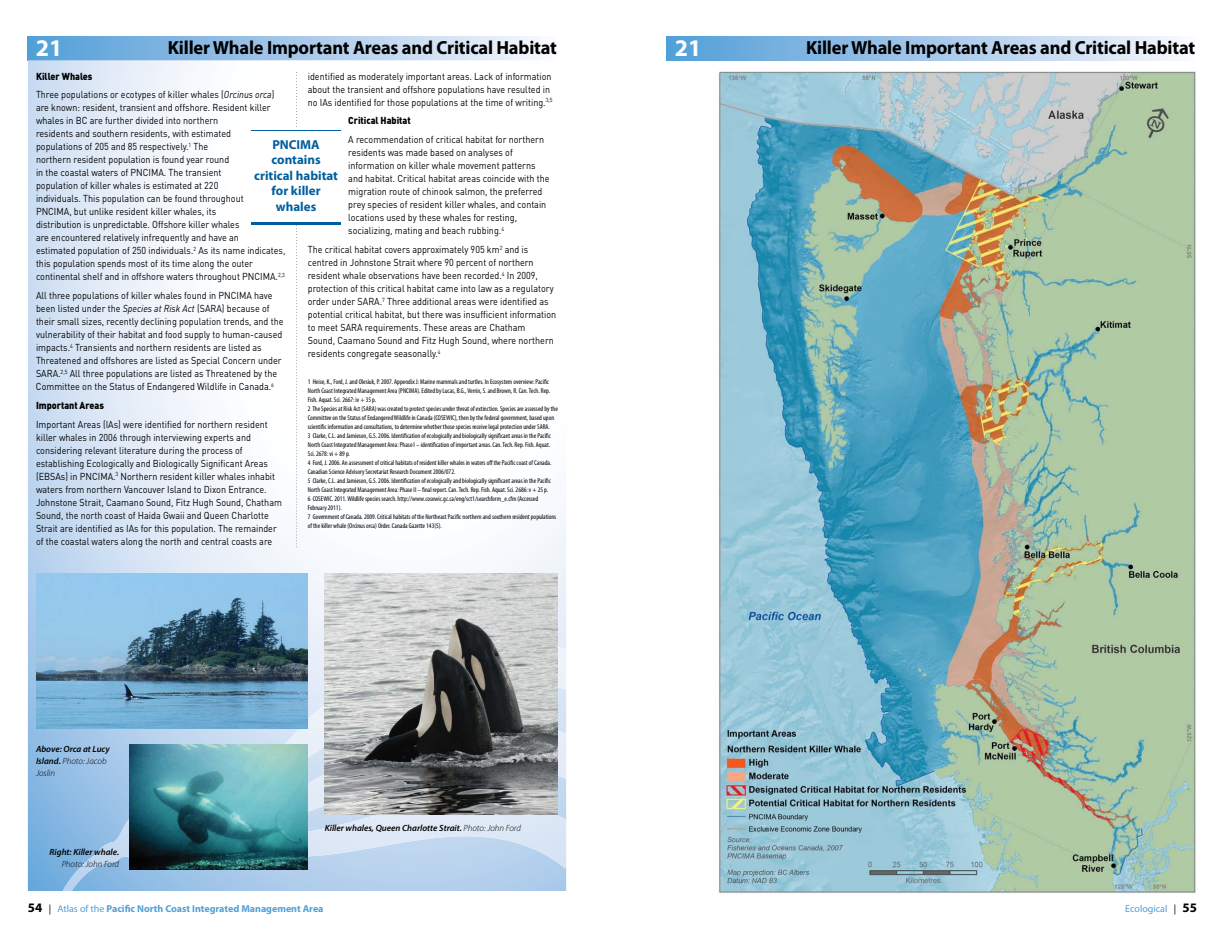
<style>
.page{position:relative;width:1224px;height:936px;background:#fff}
.page>*{position:absolute;margin:0;border:0;box-sizing:border-box;transform-origin:0 0}
.t1{font:700 24px "Myriad Pro";color:#fff}
.t2{font:700 19px "Myriad Pro";letter-spacing:-.01em;color:#000}
.t3{font:700 13px/15.6px "Myriad Pro";color:#005e9e;text-align:center}
.t4{font:10px/13px "DINOT";color:#000;scale:.9 1}
.t5{font:700 10px "Myriad Pro";color:#50a0d8}
.t6{font:900 10px "DINOT";color:#000;scale:.9 1}
.t7{font:10px "Myriad Pro";color:#50a0d8}
.t8{font:italic 600 9px/12px "Myriad Pro";color:#000}
.t9{font:italic 300 9px "Myriad Pro";color:#000}
.t10{font:condensed 7px/9px "Myriad Pro";color:#000}
.s1{font-weight:900}
.s2{font-style:italic}
.s3{font-weight:300}
.s4{font-size:13px;color:#000}
.s5{font-weight:400;color:#000}
.s6{font-weight:400}
.s7{color:#000}
.s8{font-weight:700;font-size:13px;color:#000}
</style>
<div class="page">
<div style="left:28px;top:36px;width:530px;height:24px;background:linear-gradient(to right,#529cd7,#faf7fc)"></div>
<svg style="left:28px;top:60px;width:538px;height:831px"></svg>
<svg style="left:308px;top:645px;width:258px;height:76px;background:#e3ebf6"></svg>
<svg style="left:59px;top:721px;width:508px;height:170px;background:#b6d0ec"></svg>
<div style="left:666px;top:36px;width:531px;height:24px;background:linear-gradient(to right,#529cd7,#faf7fc)"></div>
<svg style="left:296px;top:72px;width:1px;height:475px"></svg>
<img style="left:718px;top:71px;width:478px;height:823px">
<img style="left:36px;top:573px;width:272px;height:155px">
<img style="left:129px;top:744px;width:179px;height:125px">
<img style="left:325px;top:573px;width:233px;height:242px">
<div style="left:251px;top:128px;width:90px;height:94px;background:#fff"></div>
<hr style="left:251px;top:130px;width:90px;height:1px;background:#005e9e">
<hr style="left:251px;top:222px;width:90px;height:3px;background:#005e9e">
<h1 class="t1" style="left:36px;top:39px;width:28px">21</h1>
<h2 class="t2" style="left:168px;top:40px;width:391px">Killer Whale Important Areas and Critical Habitat</h2>
<h1 class="t1" style="left:675px;top:39px;width:28px">21</h1>
<h2 class="t2" style="left:806px;top:40px;width:391px">Killer Whale Important Areas and Critical Habitat</h2>
<p class="t4" style="left:36px;top:68px;width:266px;line-height:18.8px"><span class="s1">Killer Whales<br></span>Three populations or ecotypes of killer whales (<span class="s2">Orcinus orca</span>)</p>
<p class="t4" style="left:36px;top:102px;width:279px">are known: resident, transient and offshore. Resident killer whales in BC are further divided into northern<br>residents and southern residents, with estimated<br>populations of 205 and 85 respectively.<sup>1</sup> The<br>northern resident population is found year round<br>in the coastal waters of PNCIMA. The transient<br>population of killer whales is estimated at 220<br>individuals. This population can be found throughout<br>PNCIMA, but unlike resident killer whales, its<br>distribution is unpredictable. Offshore killer whales<br>are encountered relatively infrequently and have an<br>estimated population of 250 individuals.<sup>2</sup> As its name indicates, this population spends most of its time along the outer continental shelf and in offshore waters throughout PNCIMA.<sup>2,3</sup></p>
<p class="t4" style="left:36px;top:290px;width:277px">All three populations of killer whales found in PNCIMA have been listed under the <span class="s2">Species at Risk Act</span> (SARA) because of their small sizes, recently declining population trends, and the vulnerability of their habitat and food supply to human-caused impacts.<sup>4</sup> Transients and northern residents are listed as Threatened and offshores are listed as Special Concern under SARA.<sup>2,5</sup> All three populations are listed as Threatened by the Committee on the Status of Endangered Wildlife in Canada.<sup>6</sup></p>
<p class="t6" style="left:36px;top:402px;width:77px">Important Areas</p>
<p class="t4" style="left:36px;top:419px;width:275px">Important Areas (IAs) were identified for northern resident killer whales in 2006 through interviewing experts and considering relevant literature during the process of establishing Ecologically and Biologically Significant Areas (EBSAs) in PNCIMA.<sup>3</sup> Northern resident killer whales inhabit waters from northern Vancouver Island to Dixon Entrance.<br>Johnstone Strait, Caamano Sound, Fitz Hugh Sound, Chatham Sound, the north coast of Haida Gwaii and Queen Charlotte Strait are identified as IAs for this population. The remainder of the coastal waters along the north and central coasts are</p>
<p class="t4" style="left:308px;top:71px;width:273px">identified as moderately important areas. Lack of information about the transient and offshore populations have resulted in no IAs identified for those populations at the time of writing.<sup>3,5</sup></p>
<p class="t6" style="left:348px;top:117px;width:71px">Critical Habitat</p>
<p class="t4" style="left:348px;top:134px;width:225px">A recommendation of critical habitat for northern residents was made based on analyses of information on killer whale movement patterns and habitat. Critical habitat areas coincide with the migration route of chinook salmon, the preferred prey species of resident killer whales, and contain locations used by these whales for resting, socializing, mating and beach rubbing.<sup>4</sup></p>
<p class="t4" style="left:308px;top:244px;width:278px">The critical habitat covers approximately 905 km<sup>2</sup> and is centred in Johnstone Strait where 90 percent of northern resident whale observations have been recorded.<sup>4</sup> In 2009, protection of this critical habitat came into law as a regulatory order under SARA.<sup>7</sup> Three additional areas were identified as potential critical habitat, but there was insufficient information to meet SARA requirements. These areas are Chatham<br>Sound, Caamano Sound and Fitz Hugh Sound, where northern residents congregate seasonally.<sup>4</sup></p>
<h3 class="t3" style="left:254px;top:138px;width:85px">PNCIMA contains critical habitat for killer whales</h3>
<p class="t10" style="left:308px;top:378px;width:252px">1 Heise, K., Ford, J. and Olesiuk, P. 2007. Appendix J: Marine mammals and turtles. In Ecosystem overview: Pacific North Coast Integrated Management Area (PNCIMA). Edited by Lucas, B.G., Verrin, S. and Brown, R. Can. Tech. Rep.<br>Fish. Aquat. Sci. 2667: iv + 35 p.<br>2 The Species at Risk Act (SARA) was created to protect species under threat of extinction. Species are assessed by the Committee on the Status of Endangered Wildlife in Canada (COSEWIC), then by the federal government, based upon scientific information and consultations, to determine whether those species receive legal protection under SARA.<br>3 Clarke, C.L. and Jamieson, G.S. 2006. Identification of ecologically and biologically significant areas in the Pacific North Coast Integrated Management Area: Phase I – identification of important areas. Can. Tech. Rep. Fish. Aquat.<br>Sci. 2678: vi + 89 p.<br>4 Ford, J. 2006. An assessment of critical habitats of resident killer whales in waters off the Pacific coast of Canada.<br>Canadian Science Advisory Secretariat Research Document 2006/072.<br>5 Clarke, C.L. and Jamieson, G.S. 2006. Identification of ecologically and biologically significant areas in the Pacific North Coast Integrated Management Area: Phase II – final report. Can. Tech. Rep. Fish. Aquat. Sci. 2686: v + 25 p.<br>6 COSEWIC. 2011. Wildlife species search. http://www.cosewic.gc.ca/eng/sct1/searchform_e.cfm (Accessed February 2011).<br>7 Government of Canada. 2009. Critical habitats of the Northeast Pacific northern and southern resident populations of the killer whale (Orcinus orca) Order. Canada Gazette 143(5).</p>
<p class="t8" style="left:36px;top:744px;width:75px">Above: Orca at Lucy<br>Island. <span class="s3">Photo: Jacob<br>Joslin</span></p>
<p class="t8" style="left:50px;top:847px;width:71px">Right: Killer whale.</p>
<p class="t9" style="left:62px;top:860px;width:59px">Photo: John Ford</p>
<p class="t8" style="left:325px;top:822px;width:198px">Killer whales, Queen Charlotte Strait. <span class="s3">Photo: John Ford</span></p>
<p class="t5" style="left:28px;top:905px;width:297px"><span class="s4">54</span> <span class="s5">|</span> <span class="s6">Atlas of the</span> Pacific North Coast Integrated Management Area</p>
<p class="t7" style="left:1125px;top:905px;width:73px">Ecological <span class="s7">|</span> <span class="s8">55</span></p>
</div>
